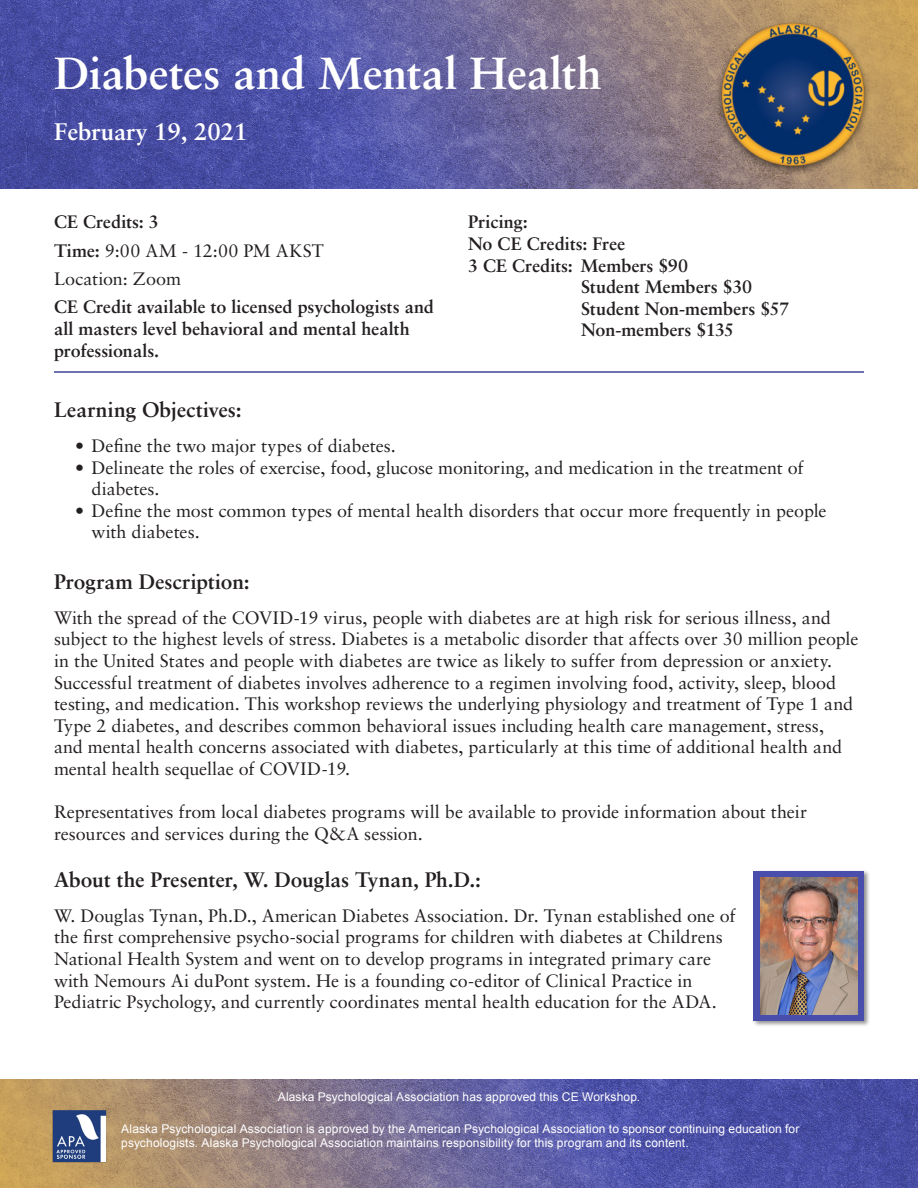
<style>
.page{position:relative;width:918px;height:1188px;background:#fff}
.page>*{position:absolute;margin:0;border:0;box-sizing:border-box;transform-origin:0 0}
.t1{font:700 45px "Sabon";color:#fff}
.t2{font:700 24px "Sabon";color:#fff}
.t3{font:700 21px "Sabon";color:#231f20}
.t4{font:18px/21.6px "Sabon";color:#231f20}
.t5{font:700 18px/21.6px "Sabon";color:#231f20}
.t6{font:18px "Sabon";letter-spacing:.02em;color:#231f20}
.t7{font:12px/14.4px "Arial";letter-spacing:.015em;color:#fff}
.s1{font-weight:700}
</style>
<div class="page">
<img style="left:0;top:0;width:918px;height:189px">
<img style="left:0;top:1079px;width:918px;height:109px">
<div style="left:752px;top:870px;width:118px;height:157px;background:#231f20;opacity:.5"></div>
<div style="left:754px;top:872px;width:110px;height:149px;background:#494ead"></div>
<img style="left:760px;top:878px;width:98px;height:136px">
<img style="left:712px;top:12px;width:166px;height:166px">
<img style="left:47px;top:1106px;width:65px;height:62px">
<hr style="left:54px;top:371px;width:810px;height:2px;background:#404598">
<p class="t1" style="left:54px;top:45px;width:549px">Diabetes and Mental Health</p>
<p class="t2" style="left:54px;top:116px;width:195px">February 19, 2021</p>
<p class="t5" style="left:54px;top:211px;width:106px">CE Credits: 3</p>
<p class="t6" style="left:54px;top:240px;width:271px"><span class="s1">Time:</span> 9:00 AM - 12:00 PM AKST</p>
<p class="t4" style="left:54px;top:268px;width:129px">Location: Zoom</p>
<p class="t5" style="left:54px;top:296px;width:381px">CE Credit available to licensed psychologists and all masters level behavioral and mental health professionals.</p>
<p class="t5" style="left:468px;top:211px;width:61px">Pricing:</p>
<p class="t5" style="left:468px;top:233px;width:159px">No CE Credits: Free</p>
<p class="t5" style="left:468px;top:254px;width:222px">3 CE Credits: Members $90</p>
<p class="t5" style="left:581px;top:276px;width:173px">Student Members $30</p>
<p class="t5" style="left:581px;top:297px;width:210px">Student Non-members $57</p>
<p class="t5" style="left:581px;top:319px;width:155px">Non-members $135</p>
<p class="t3" style="left:54px;top:397px;width:189px">Learning Objectives:</p>
<p class="t4" style="left:75px;top:435px;width:322px">• Define the two major types of diabetes.</p>
<p class="t4" style="left:92px;top:456px;width:713px;text-indent:-16px">• Delineate the roles of exercise, food, glucose monitoring, and medication in the treatment of diabetes.</p>
<p class="t4" style="left:92px;top:500px;width:737px;text-indent:-16px">• Define the most common types of mental health disorders that occur more frequently in people with diabetes.</p>
<p class="t3" style="left:54px;top:568px;width:197px">Program Description:</p>
<p class="t4" style="left:54px;top:607px;width:806px">With the spread of the COVID-19 virus, people with diabetes are at high risk for serious illness, and subject to the highest levels of stress. Diabetes is a metabolic disorder that affects over 30 million people in the United States and people with diabetes are twice as likely to suffer from depression or anxiety.<br>Successful treatment of diabetes involves adherence to a regimen involving food, activity, sleep, blood testing, and medication. This workshop reviews the underlying physiology and treatment of Type 1 and Type 2 diabetes, and describes common behavioral issues including health care management, stress,<br>and mental health concerns associated with diabetes, particularly at this time of additional health and mental health sequellae of COVID-19.</p>
<p class="t4" style="left:54px;top:801px;width:755px">Representatives from local diabetes programs will be available to provide information about their resources and services during the Q&amp;A session.</p>
<p class="t3" style="left:54px;top:866px;width:428px">About the Presenter, W. Douglas Tynan, Ph.D.:</p>
<p class="t4" style="left:54px;top:905px;width:683px">W. Douglas Tynan, Ph.D., American Diabetes Association. Dr. Tynan established one of the first comprehensive psycho-social programs for children with diabetes at Childrens National Health System and went on to develop programs in integrated primary care with Nemours Ai duPont system. He is a founding co-editor of Clinical Practice in Pediatric Psychology, and currently coordinates mental health education for the ADA.</p>
<p class="t7" style="left:278px;top:1089px;width:364px">Alaska Psychological Association has approved this CE Workshop.</p>
<p class="t7" style="left:121px;top:1122px;width:680px">Alaska Psychological Association is approved by the American Psychological Association to sponsor continuing education for psychologists. Alaska Psychological Association maintains responsibility for this program and its content.</p>
</div>
